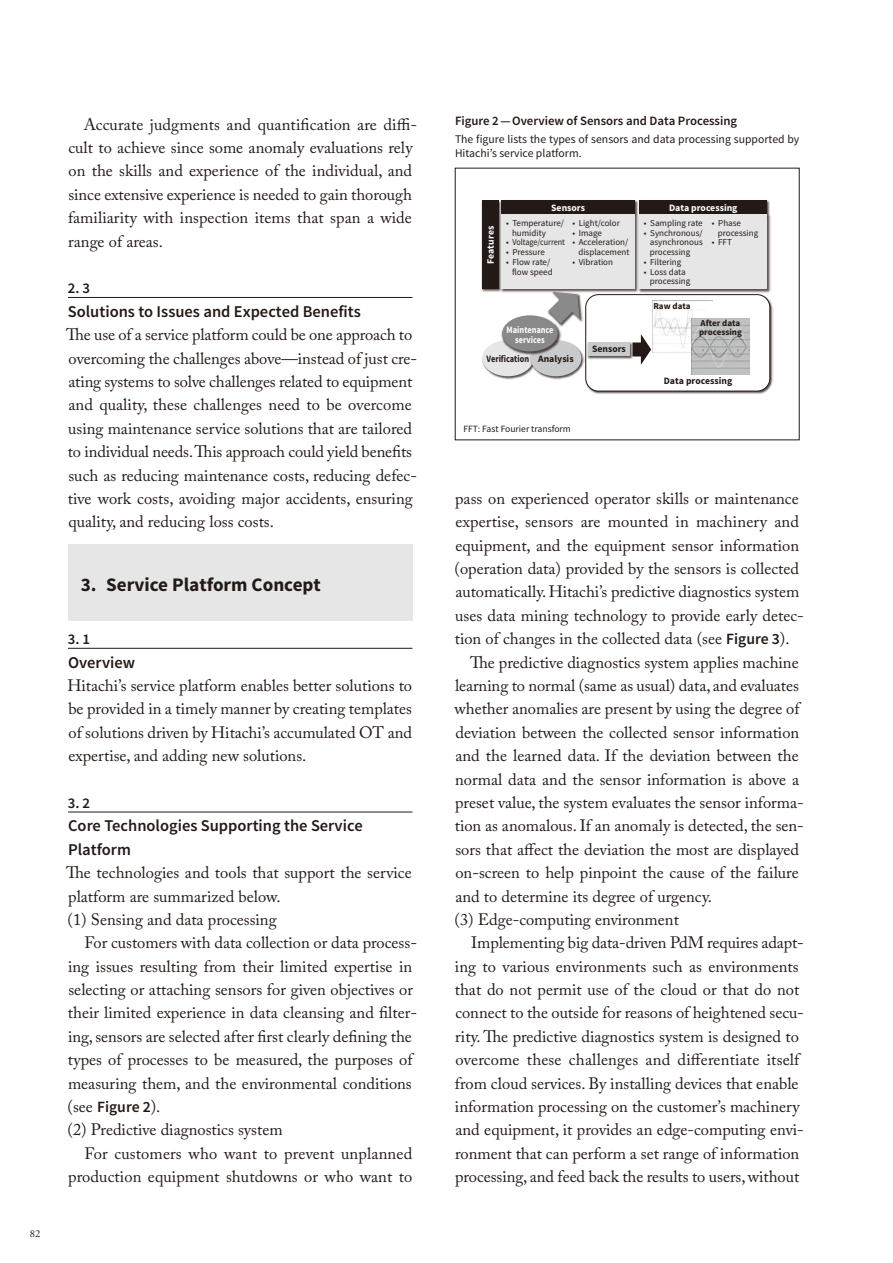
<style>
.page{position:relative;width:893px;height:1263px;background:#fff}
.page>*{position:absolute;margin:0;border:0;box-sizing:border-box;transform-origin:0 0}
.t1{font:700 19.2px "Source Sans Pro";color:#231916}
.t2{font:16.5px/23.4px "Adobe Caslon Pro";color:#231916}
.t3{font:600 16.5px/23.4px "Source Sans Pro";color:#231916}
.t4{font:600 15.6px "Source Sans Pro";color:#231916}
.t5{font:600 14.85px "Source Sans Pro";color:#231916}
.t6{font:600 12.75px "Source Sans Pro";color:#231916}
.t7{font:11.7px/13.8px "Source Sans Pro";color:#231916}
.t8{font:10.65px "Adobe Garamond Pro";color:#231916}
.t9{font:700 9.75px "Source Sans Pro";color:#fff}
.t10{font:700 9.75px "Source Sans Pro";color:#231916}
.t11{font:700 9.75px "Source Sans Pro";color:#231916;scale:.85 1}
.t12{font:700 9.75px/10.5px "Source Sans Pro";color:#fff;text-align:center;scale:.85 1}
.t13{font:9.6px "Source Sans Pro";color:#231916}
.t14{font:9px/9.8px "Source Sans Pro";color:#231916}
.t15{font:700 9px/9px "Source Sans Pro";color:#231916}
.s1{color:#fff}
.s2{font-family:"Adobe Caslon Pro";font-weight:400;font-size:16.5px}
.s3{font-family:"Source Sans Pro";font-weight:600;font-size:15.6px}
</style>
<div class="page">
<hr style="left:68px;top:297px;width:344px;height:1px;background:#231916">
<hr style="left:68px;top:648px;width:344px;height:1px;background:#231916">
<hr style="left:68px;top:812px;width:344px;height:1px;background:#231916">
<div style="left:68px;top:544px;width:344px;height:77px;background:#e6e6e7"></div>
<img style="left:585px;top:294px;width:189px;height:100px">
<div style="left:586px;top:295px;width:184px;height:96px;background:#fff;border-radius:13px"></div>
<div style="left:586px;top:294px;width:184px;height:97px;border:1px solid #231916;border-radius:13px"></div>
<img style="left:481px;top:200px;width:19px;height:92px">
<div style="left:482px;top:201px;width:16px;height:88px;background:#231916"></div>
<img style="left:500px;top:200px;width:270px;height:13px">
<div style="left:501px;top:201px;width:134px;height:14px;background:#231916"></div>
<img style="left:500px;top:213px;width:138px;height:80px">
<div style="left:501px;top:215px;width:134px;height:74px;background:#e6e6e7"></div>
<div style="left:639px;top:201px;width:128px;height:14px;background:#231916"></div>
<img style="left:638px;top:213px;width:133px;height:80px">
<div style="left:639px;top:215px;width:128px;height:74px;background:#e6e6e7"></div>
<img style="left:482px;top:362px;width:47px;height:18px">
<div style="left:482px;top:340px;width:51px;height:36px;background:#e6e6e7;border-radius:50%"></div>
<img style="left:529px;top:340px;width:56px;height:40px">
<div style="left:530px;top:340px;width:51px;height:36px;background:#c9cacb;border-radius:50%"></div>
<img style="left:501px;top:315px;width:60px;height:40px">
<div style="left:502px;top:315px;width:55px;height:36px;background:#898989;border-radius:50%"></div>
<img style="left:587px;top:341px;width:45px;height:19px">
<div style="left:588px;top:342px;width:42px;height:14px;background:#c9cacb"></div>
<svg style="left:632px;top:334px;width:19px;height:31px"></svg>
<img style="left:652px;top:300px;width:60px;height:52px">
<img style="left:691px;top:318px;width:59px;height:56px">
<img style="left:547px;top:291px;width:36px;height:36px">
<svg style="left:548px;top:292px;width:32px;height:31px"></svg>
<p class="t8" style="left:30px;top:1228px;width:15px">82<span class="s1">.</span></p>
<p class="t2" style="left:68px;top:112px;width:350px;text-indent:16px">Accurate judgments and quantification are diffi&shy;cult to achieve since some anomaly evaluations rely on the skills and experience of the individual, and since extensive experience is needed to gain thorough familiarity with inspection items that span a wide range of areas.</p>
<p class="t5" style="left:68px;top:279px;width:24px">2. 3</p>
<p class="t3" style="left:68px;top:300px;width:295px">Solutions to Issues and Expected Benefits</p>
<p class="t2" style="left:66px;top:323px;width:352px">The use of a service platform could be one approach to overcoming the challenges above—instead of just cre&shy;ating systems to solve challenges related to equipment and quality, these challenges need to be overcome using maintenance service solutions that are tailored to individual needs. This approach could yield benefits such as reducing maintenance costs, reducing defec&shy;tive work costs, avoiding major accidents, ensuring quality, and reducing loss costs.</p>
<p class="t1" style="left:81px;top:572px;width:242px">3. Service Platform Concept</p>
<p class="t5" style="left:68px;top:630px;width:24px">3. 1</p>
<p class="t3" style="left:68px;top:651px;width:68px">Overview</p>
<p class="t2" style="left:67px;top:674px;width:346px;text-align:justify">Hitachi’s service platform enables better solutions to be provided in a timely manner by creating templates of solutions driven by Hitachi’s accumulated OT and expertise, and adding new solutions.</p>
<p class="t5" style="left:68px;top:794px;width:24px">3. 2</p>
<p class="t3" style="left:68px;top:815px;width:296px">Core Technologies Supporting the Service<br>Platform</p>
<p class="t2" style="left:66px;top:861px;width:347px">The technologies and tools that support the service platform are summarized below.<br>(1) Sensing and data processing</p>
<p class="t2" style="left:68px;top:931px;width:351px;text-indent:16px">For customers with data collection or data process&shy;ing issues resulting from their limited expertise in selecting or attaching sensors for given objectives or their limited experience in data cleansing and filter&shy;ing, sensors are selected after first clearly defining the types of processes to be measured, the purposes of measuring them, and the environmental conditions</p>
<p class="t4" style="left:68px;top:1097px;width:94px"><span class="s2">(see</span> Figure 2<span class="s2">).</span></p>
<p class="t2" style="left:68px;top:1118px;width:217px">(2) Predictive diagnostics system</p>
<p class="t2" style="left:84px;top:1141px;width:329px">For customers who want to prevent unplanned</p>
<p class="t2" style="left:68px;top:1165px;width:346px">production equipment shutdowns or who want to</p>
<p class="t6" style="left:455px;top:113px;width:284px">Figure 2—Overview of Sensors and Data Processing</p>
<p class="t7" style="left:455px;top:133px;width:346px">The figure lists the types of sensors and data processing supported by<br>Hitachi’s service platform.</p>
<p class="t9" style="left:484px;top:264px;width:39px;rotate:-90deg">Features</p>
<p class="t9" style="left:551px;top:201px;width:35px">Sensors</p>
<p class="t14" style="left:572px;top:218px;width:49px">• Light/color</p>
<p class="t14" style="left:572px;top:228px;width:31px">• Image</p>
<p class="t14" style="left:572px;top:238px;width:59px;text-align:right">• Acceleration/ displacement</p>
<p class="t14" style="left:572px;top:257px;width:42px">• Vibration</p>
<p class="t14" style="left:512px;top:218px;width:53px;text-indent:-6px">• Temperature/ humidity</p>
<p class="t14" style="left:506px;top:238px;width:60px">• Voltage/current</p>
<p class="t14" style="left:506px;top:247px;width:40px">• Pressure</p>
<p class="t14" style="left:506px;top:257px;width:48px;text-align:right">• Flow rate/ flow speed</p>
<p class="t12" style="left:507px;top:324px;width:57px">Maintenance services</p>
<p class="t11" style="left:487px;top:352px;width:104px">Verification Analysis</p>
<p class="t10" style="left:592px;top:343px;width:35px">Sensors</p>
<p class="t9" style="left:669px;top:201px;width:70px">Data processing</p>
<p class="t14" style="left:644px;top:218px;width:60px">• Sampling rate</p>
<p class="t14" style="left:650px;top:228px;width:54px;text-align:justify;text-indent:-6px">• Synchronous/ asynchronous processing</p>
<p class="t14" style="left:644px;top:257px;width:39px">• Filtering</p>
<p class="t14" style="left:650px;top:267px;width:42px;text-indent:-6px">• Loss data processing</p>
<p class="t15" style="left:653px;top:301px;width:39px">Raw data</p>
<p class="t14" style="left:718px;top:218px;width:42px;text-indent:-6px">• Phase processing</p>
<p class="t14" style="left:712px;top:238px;width:21px">• FFT</p>
<p class="t15" style="left:699px;top:319px;width:44px">After data processing</p>
<p class="t10" style="left:664px;top:374px;width:70px">Data processing</p>
<p class="t13" style="left:463px;top:422px;width:109px">FFT: Fast Fourier transform</p>
<p class="t2" style="left:455px;top:486px;width:345px">pass on experienced operator skills or maintenance</p>
<p class="t2" style="left:455px;top:510px;width:345px">expertise, sensors are mounted in machinery and</p>
<p class="t2" style="left:455px;top:533px;width:345px">equipment, and the equipment sensor information</p>
<p class="t2" style="left:455px;top:557px;width:346px">(operation data) provided by the sensors is collected</p>
<p class="t2" style="left:455px;top:580px;width:345px">automatically. Hitachi’s predictive diagnostics system</p>
<p class="t2" style="left:455px;top:603px;width:350px">uses data mining technology to provide early detec-</p>
<p class="t2" style="left:455px;top:627px;width:336px">tion of changes in the collected data (see <span class="s3">Figure 3</span>).</p>
<p class="t2" style="left:470px;top:650px;width:330px">The predictive diagnostics system applies machine</p>
<p class="t2" style="left:455px;top:674px;width:345px">learning to normal (same as usual) data, and evaluates</p>
<p class="t2" style="left:454px;top:697px;width:346px">whether anomalies are present by using the degree of</p>
<p class="t2" style="left:455px;top:720px;width:345px">deviation between the collected sensor information</p>
<p class="t2" style="left:455px;top:744px;width:345px">and the learned data. If the deviation between the</p>
<p class="t2" style="left:455px;top:767px;width:345px">normal data and the sensor information is above a</p>
<p class="t2" style="left:455px;top:790px;width:350px">preset value, the system evaluates the sensor informa-</p>
<p class="t2" style="left:455px;top:814px;width:351px">tion as anomalous. If an anomaly is detected, the sen-</p>
<p class="t2" style="left:455px;top:837px;width:345px">sors that affect the deviation the most are displayed</p>
<p class="t2" style="left:455px;top:861px;width:345px">on-screen to help pinpoint the cause of the failure</p>
<p class="t2" style="left:455px;top:884px;width:258px">and to determine its degree of urgency.</p>
<p class="t2" style="left:455px;top:907px;width:226px">(3) Edge-computing environment</p>
<p class="t2" style="left:471px;top:931px;width:334px">Implementing big data-driven PdM requires adapt-</p>
<p class="t2" style="left:455px;top:954px;width:345px">ing to various environments such as environments</p>
<p class="t2" style="left:455px;top:978px;width:346px">that do not permit use of the cloud or that do not</p>
<p class="t2" style="left:455px;top:1001px;width:350px">connect to the outside for reasons of heightened secu-</p>
<p class="t2" style="left:455px;top:1024px;width:345px">rity. The predictive diagnostics system is designed to</p>
<p class="t2" style="left:455px;top:1048px;width:345px">overcome these challenges and differentiate itself</p>
<p class="t2" style="left:455px;top:1071px;width:345px">from cloud services. By installing devices that enable</p>
<p class="t2" style="left:455px;top:1094px;width:346px">information processing on the customer’s machinery</p>
<p class="t2" style="left:455px;top:1118px;width:350px">and equipment, it provides an edge-computing envi-</p>
<p class="t2" style="left:455px;top:1141px;width:346px">ronment that can perform a set range of information</p>
<p class="t2" style="left:455px;top:1165px;width:346px">processing, and feed back the results to users, without</p>
</div>
